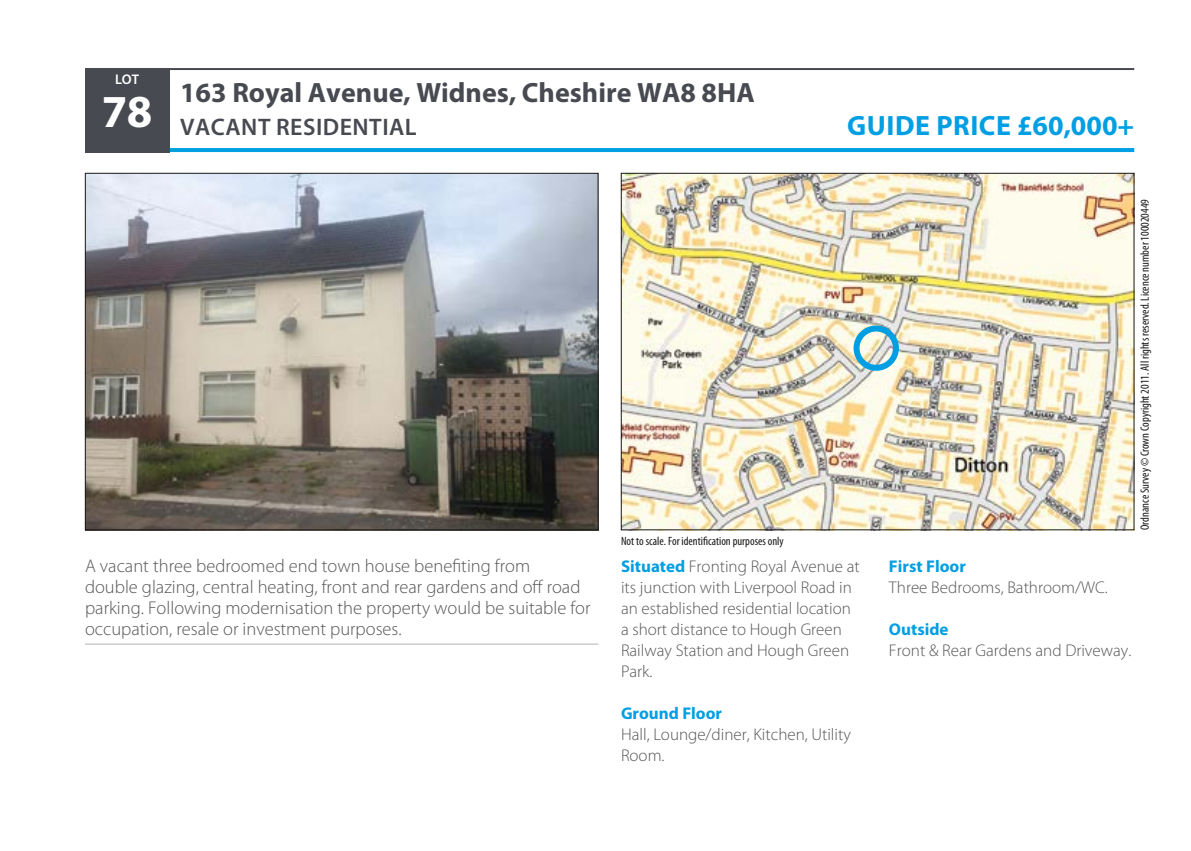
<style>
.page{position:relative;width:1191px;height:851px;background:#fff}
.page>*{position:absolute;margin:0;border:0;box-sizing:border-box;transform-origin:0 0}
.t1{font:700 28px "Myriad Pro";color:#484a51}
.t2{font:700 28px "Myriad Pro";letter-spacing:.02em;color:#009ee3}
.t3{font:600 24px "Myriad Pro";letter-spacing:.02em;color:#484a51}
.t4{font:300 18.4px/21px "Myriad Pro";color:#565655}
.t5{font:300 17px/21px "Myriad Pro";color:#565655}
.t6{font:700 17px "Myriad Pro";color:#009ee3}
.t7{font:600 14px "Myriad Pro";color:#fff}
.t8{font:condensed 12px "Myriad Pro";color:#181716}
.s1{font-weight:700;color:#009ee3}
</style>
<div class="page">
<hr style="left:85px;top:148px;width:1049px;height:4px;background:#009ee3">
<div style="left:85px;top:68px;width:84px;height:84px;background:#484a51"></div>
<hr style="left:85px;top:68px;width:1049px;height:2px;background:#484a51">
<img style="left:87px;top:175px;width:509px;height:353px">
<img style="left:623px;top:175px;width:509px;height:353px">
<div style="left:853px;top:325px;width:46px;height:46px;border:6px solid #009ee3;border-radius:50%"></div>
<hr style="left:85px;top:644px;width:513px;height:1px;background:#b1b2b3">
<p class="t7" style="left:115px;top:71px;width:26px">LOT</p>
<h1 class="t1" style="left:180px;top:74px;width:576px">163 Royal Avenue, Widnes, Cheshire WA8 8HA</h1>
<h2 class="t3" style="left:102px;top:112px;width:316px"><sup>78</sup> VACANT RESIDENTIAL</h2>
<p class="t8" style="left:621px;top:533px;width:164px">Not to scale. For identification purposes only</p>
<h1 class="t2" style="left:847px;top:107px;width:288px">GUIDE PRICE £60,000+</h1>
<p class="t8" style="left:1137px;top:530px;width:333px;rotate:-90deg">Ordnance Survey © Crown Copyright 2011. All rights reserved. Licence number 100020449</p>
<p class="t4" style="left:85px;top:555px;width:507px">A vacant three bedroomed end town house benefiting from<br>double glazing, central heating, front and rear gardens and off road parking. Following modernisation the property would be suitable for occupation, resale or investment purposes.</p>
<p class="t5" style="left:621px;top:556px;width:240px"><span class="s1">Situated</span> Fronting Royal Avenue at its junction with Liverpool Road in an established residential location a short distance to Hough Green<br>Railway Station and Hough Green<br>Park.</p>
<p class="t6" style="left:621px;top:702px;width:103px">Ground Floor</p>
<p class="t5" style="left:621px;top:724px;width:231px">Hall, Lounge/diner, Kitchen, Utility<br>Room.</p>
<p class="t6" style="left:889px;top:555px;width:78px">First Floor</p>
<p class="t5" style="left:889px;top:577px;width:220px">Three Bedrooms, Bathroom/WC.</p>
<p class="t6" style="left:889px;top:618px;width:61px">Outside</p>
<p class="t5" style="left:889px;top:640px;width:244px">Front &amp; Rear Gardens and Driveway.</p>
</div>
